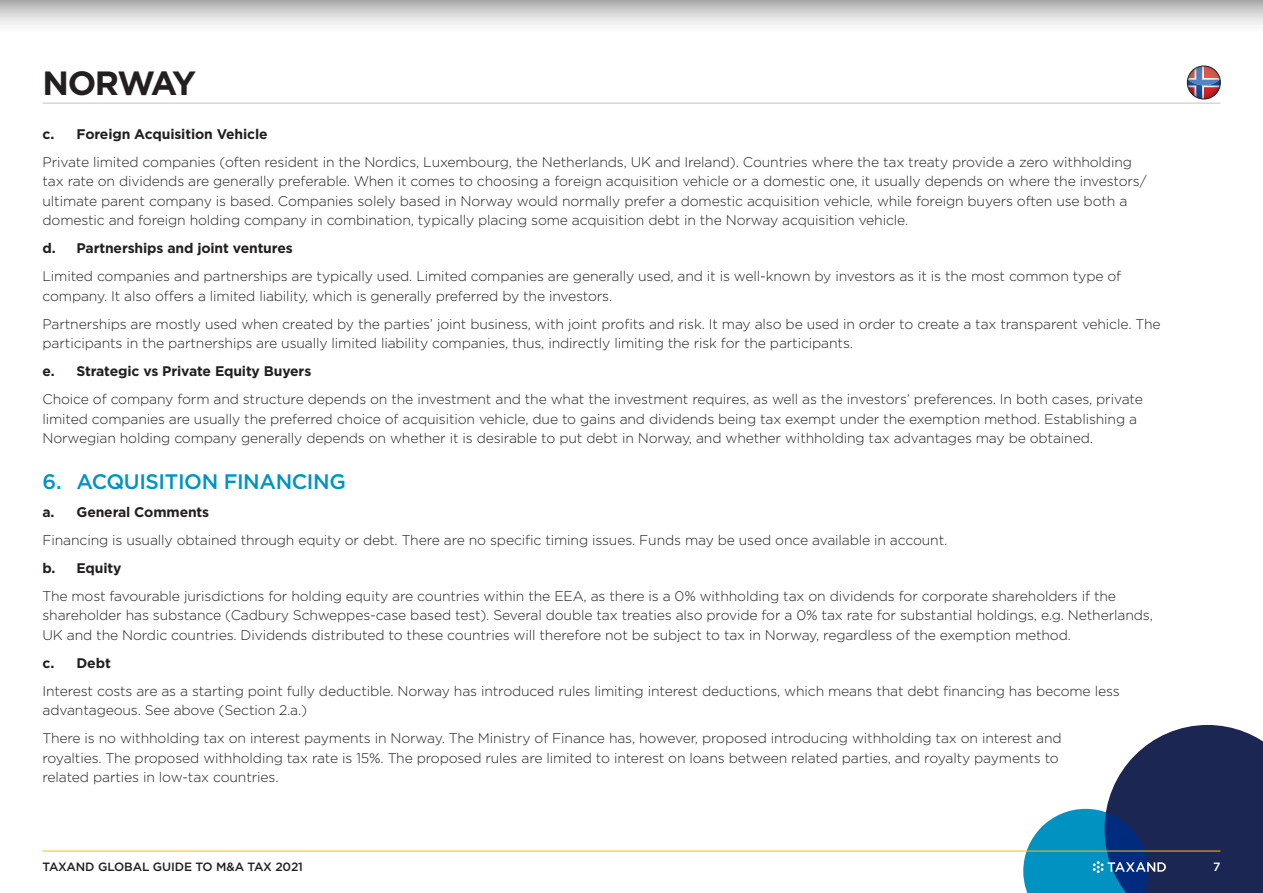
<style>
.page{position:relative;width:1263px;height:893px;background:#fff}
.page>*{position:absolute;margin:0;border:0;box-sizing:border-box;transform-origin:0 0}
.t1{font:700 33.6px "Gotham";letter-spacing:-.055em;color:#231f20}
.t2{font:500 21px "Gotham";letter-spacing:-.02em;color:#0093c2}
.Body_Text{font:300 13.95px/19.5px "Gotham";letter-spacing:-.01em;color:#231f20}
.t3{font:700 13.95px "Gotham";letter-spacing:-.01em;color:#231f20}
.t4{font:500 12px "Gotham";letter-spacing:-.01em;color:#231f20}
.t5{font:500 12px "Gotham";color:#fff}
</style>
<div class="page">
<svg style="left:1023px;top:725px;width:240px;height:168px"></svg>
<hr style="left:43px;top:103px;width:1177px;height:1px;background:#c2c3c5">
<hr style="left:43px;top:851px;width:1177px;height:1px;background:#fdbd12">
<svg style="left:0;top:0;width:1263px;height:25px;background:#d2d1d1"></svg>
<svg style="left:1186px;top:75px;width:35px;height:24px"></svg>
<img style="left:1188px;top:66px;width:31px;height:19px">
<div style="left:1187px;top:66px;width:33px;height:33px;border:1px solid #231f20;border-radius:50%"></div>
<h1 class="t1" style="left:43px;top:61px;width:155px">NORWAY</h1>
<p class="t3" style="left:43px;top:125px;width:227px">c. Foreign Acquisition Vehicle</p>
<p class="Body_Text" style="left:43px;top:152px;width:1106px">Private limited companies (often resident in the Nordics, Luxembourg, the Netherlands, UK and Ireland). Countries where the tax treaty provide a zero withholding tax rate on dividends are generally preferable. When it comes to choosing a foreign acquisition vehicle or a domestic one, it usually depends on where the investors/ ultimate parent company is based. Companies solely based in Norway would normally prefer a domestic acquisition vehicle, while foreign buyers often use both a domestic and foreign holding company in combination, typically placing some acquisition debt in the Norway acquisition vehicle.</p>
<p class="t3" style="left:43px;top:239px;width:252px">d. Partnerships and joint ventures</p>
<p class="Body_Text" style="left:43px;top:266px;width:1080px">Limited companies and partnerships are typically used. Limited companies are generally used, and it is well-known by investors as it is the most common type of company. It also offers a limited liability, which is generally preferred by the investors.</p>
<p class="Body_Text" style="left:43px;top:314px;width:1119px">Partnerships are mostly used when created by the parties’ joint business, with joint profits and risk. It may also be used in order to create a tax transparent vehicle. The participants in the partnerships are usually limited liability companies, thus, indirectly limiting the risk for the participants.</p>
<p class="t3" style="left:43px;top:362px;width:270px">e. Strategic vs Private Equity Buyers</p>
<p class="Body_Text" style="left:43px;top:389px;width:1102px">Choice of company form and structure depends on the investment and the what the investment requires, as well as the investors’ preferences. In both cases, private limited companies are usually the preferred choice of acquisition vehicle, due to gains and dividends being tax exempt under the exemption method. Establishing a<br>Norwegian holding company generally depends on whether it is desirable to put debt in Norway, and whether withholding tax advantages may be obtained.</p>
<p class="t2" style="left:43px;top:467px;width:305px">6. ACQUISITION FINANCING</p>
<p class="t3" style="left:43px;top:502px;width:168px">a. General Comments</p>
<p class="Body_Text" style="left:43px;top:529px;width:906px">Financing is usually obtained through equity or debt. There are no specific timing issues. Funds may be used once available in account.</p>
<p class="t3" style="left:43px;top:558px;width:81px">b. Equity</p>
<p class="Body_Text" style="left:43px;top:585px;width:1112px">The most favourable jurisdictions for holding equity are countries within the EEA, as there is a 0% withholding tax on dividends for corporate shareholders if the shareholder has substance (Cadbury Schweppes-case based test). Several double tax treaties also provide for a 0% tax rate for substantial holdings, e.g. Netherlands,<br>UK and the Nordic countries. Dividends distributed to these countries will therefore not be subject to tax in Norway, regardless of the exemption method.</p>
<p class="t3" style="left:43px;top:653px;width:70px">c. Debt</p>
<p class="Body_Text" style="left:43px;top:680px;width:1078px">Interest costs are as a starting point fully deductible. Norway has introduced rules limiting interest deductions, which means that debt financing has become less advantageous. See above (Section 2.a.)</p>
<p class="Body_Text" style="left:43px;top:728px;width:1021px">There is no withholding tax on interest payments in Norway. The Ministry of Finance has, however, proposed introducing withholding tax on interest and royalties. The proposed withholding tax rate is 15%. The proposed rules are limited to interest on loans between related parties, and royalty payments to related parties in low-tax countries.</p>
<p class="t4" style="left:43px;top:859px;width:262px">TAXAND GLOBAL GUIDE TO M&amp;A TAX 2021</p>
<p class="t5" style="left:1213px;top:859px;width:9px">7</p>
</div>
